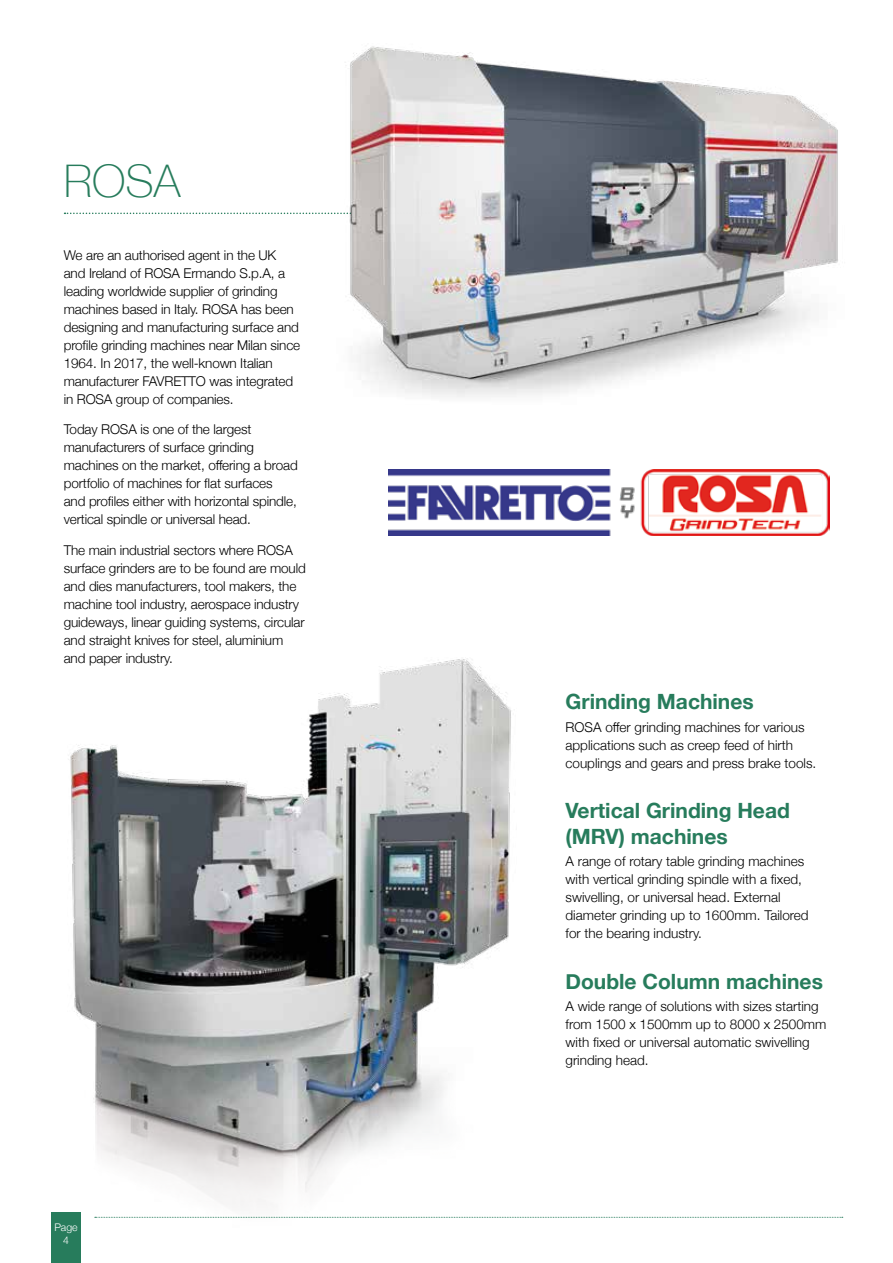
<style>
.page{position:relative;width:893px;height:1263px;background:#fff}
.page>*{position:absolute;margin:0;border:0;box-sizing:border-box;transform-origin:0 0}
.t1{font:100 45px "Helvetica Neue";color:#277c5c}
.t2{font:700 21px/25.2px "Helvetica Neue";color:#277c5c}
.t3{font:300 13.5px/18px "Helvetica Neue";letter-spacing:-.01em;color:#000}
.t4{font:300 10.5px/12.6px "Helvetica Neue";color:#fff;text-align:center}
</style>
<div class="page">
<svg style="left:65px;top:213px;width:236px;height:1px"></svg>
<img style="left:302px;top:46px;width:536px;height:351px">
<img style="left:388px;top:470px;width:441px;height:66px">
<img style="left:68px;top:658px;width:608px;height:560px">
<div style="left:51px;top:1212px;width:30px;height:51px;background:#277c5c"></div>
<svg style="left:95px;top:1217px;width:748px;height:1px"></svg>
<h1 class="t1" style="left:64px;top:146px;width:118px">ROSA</h1>
<p class="t3" style="left:64px;top:245px;width:238px">We are an authorised agent in the UK and Ireland of ROSA Ermando S.p.A, a leading worldwide supplier of grinding machines based in Italy. ROSA has been designing and manufacturing surface and profile grinding machines near Milan since 1964. In 2017, the well-known Italian manufacturer FAVRETTO was integrated in ROSA group of companies.</p>
<p class="t3" style="left:64px;top:420px;width:235px">Today ROSA is one of the largest manufacturers of surface grinding machines on the market, offering a broad portfolio of machines for flat surfaces<br>and profiles either with horizontal spindle, vertical spindle or universal head.</p>
<p class="t3" style="left:64px;top:540px;width:244px">The main industrial sectors where ROSA surface grinders are to be found are mould and dies manufacturers, tool makers, the machine tool industry, aerospace industry guideways, linear guiding systems, circular and straight knives for steel, aluminium and paper industry.</p>
<p class="t4" style="left:54px;top:1221px;width:25px">Page<br>4</p>
<h2 class="t2" style="left:566px;top:690px;width:190px">Grinding Machines</h2>
<p class="t3" style="left:566px;top:717px;width:252px">ROSA offer grinding machines for various applications such as creep feed of hirth couplings and gears and press brake tools.</p>
<h2 class="t2" style="left:566px;top:799px;width:226px">Vertical Grinding Head (MRV) machines</h2>
<p class="t3" style="left:566px;top:851px;width:245px">A range of rotary table grinding machines with vertical grinding spindle with a fixed, swivelling, or universal head. External diameter grinding up to 1600mm. Tailored for the bearing industry.</p>
<h2 class="t2" style="left:566px;top:969px;width:259px">Double Column machines</h2>
<p class="t3" style="left:566px;top:996px;width:262px">A wide range of solutions with sizes starting from 1500 x 1500mm up to 8000 x 2500mm with fixed or universal automatic swivelling grinding head.</p>
</div>
